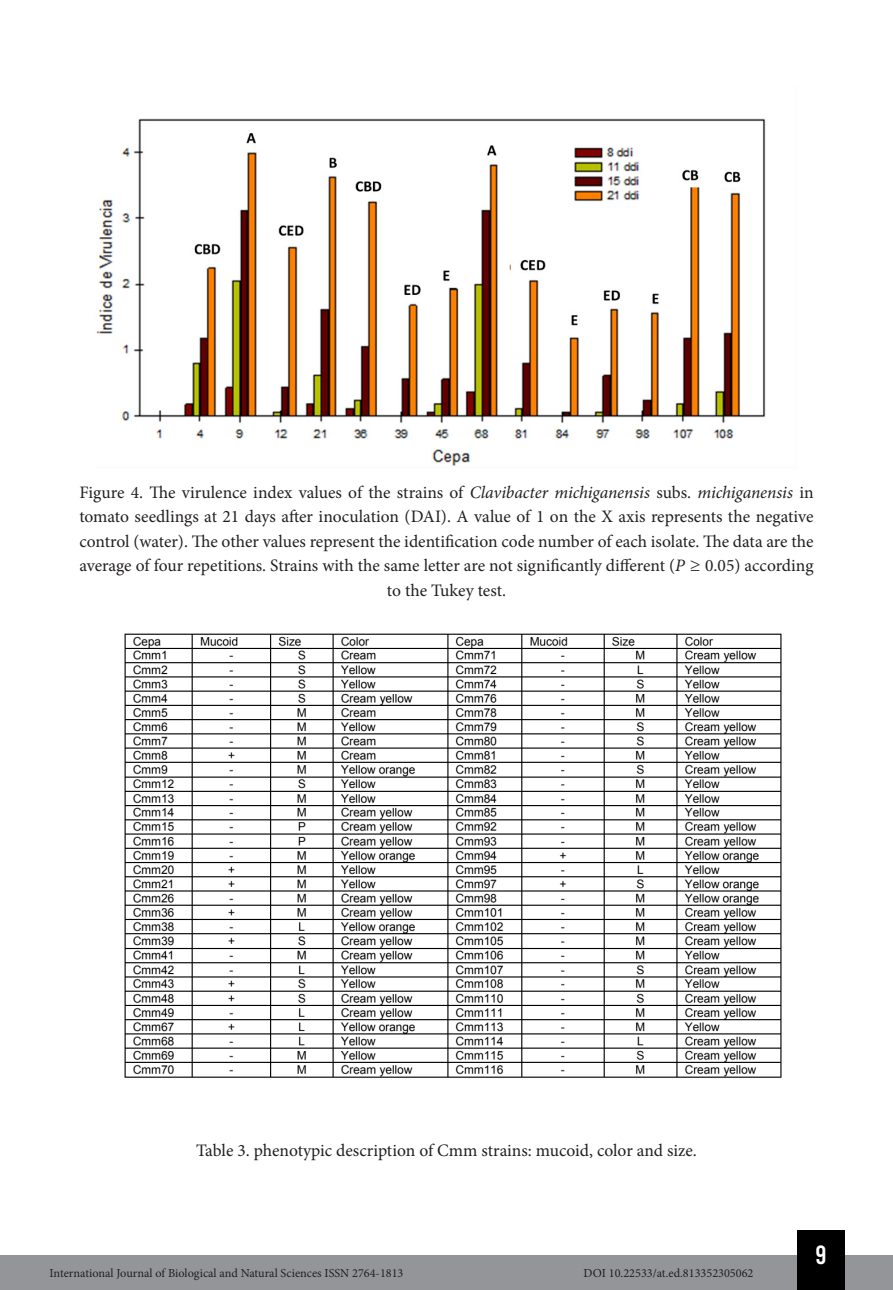
<style>
.page{position:relative;width:893px;height:1290px;background:#fff}
.page>*{position:absolute;margin:0;border:0;box-sizing:border-box;transform-origin:0 0}
.t1{font:26.25px "Bebas Kai";color:#fff}
.t2{font:17.5px/24.5px "Minion Pro";color:#231f20;text-align:center}
.t3{font:12.25px "Minion Pro";color:#231f20}
.s1{font-style:italic}
</style>
<div class="page">
<div style="left:0;top:1255px;width:893px;height:35px;background:#939598"></div>
<div style="left:797px;top:1230px;width:48px;height:60px;background:#000"></div>
<img style="left:96px;top:118px;width:670px;height:348px">
<img style="left:124px;top:633px;width:658px;height:445px">
<p class="t2" style="left:79px;top:480px;width:736px">Figure 4. The virulence index values of the strains of <span class="s1">Clavibacter michiganensis</span> subs. <span class="s1">michiganensis</span> in tomato seedlings at 21 days after inoculation (DAI). A value of 1 on the X axis represents the negative control (water). The other values represent the identification code number of each isolate. The data are the average of four repetitions. Strains with the same letter are not significantly different (<span class="s1">P ≥</span> 0.05) according to the Tukey test.</p>
<p class="t2" style="left:196px;top:1138px;width:502px">Table 3. phenotypic description of Cmm strains: mucoid, color and size.</p>
<p class="t3" style="left:50px;top:1265px;width:355px">International Journal of Biological and Natural Sciences ISSN 2764-1813</p>
<p class="t3" style="left:584px;top:1265px;width:171px">DOI 10.22533/at.ed.813352305062</p>
<h1 class="t1" style="left:815px;top:1241px;width:13px">9</h1>
</div>
